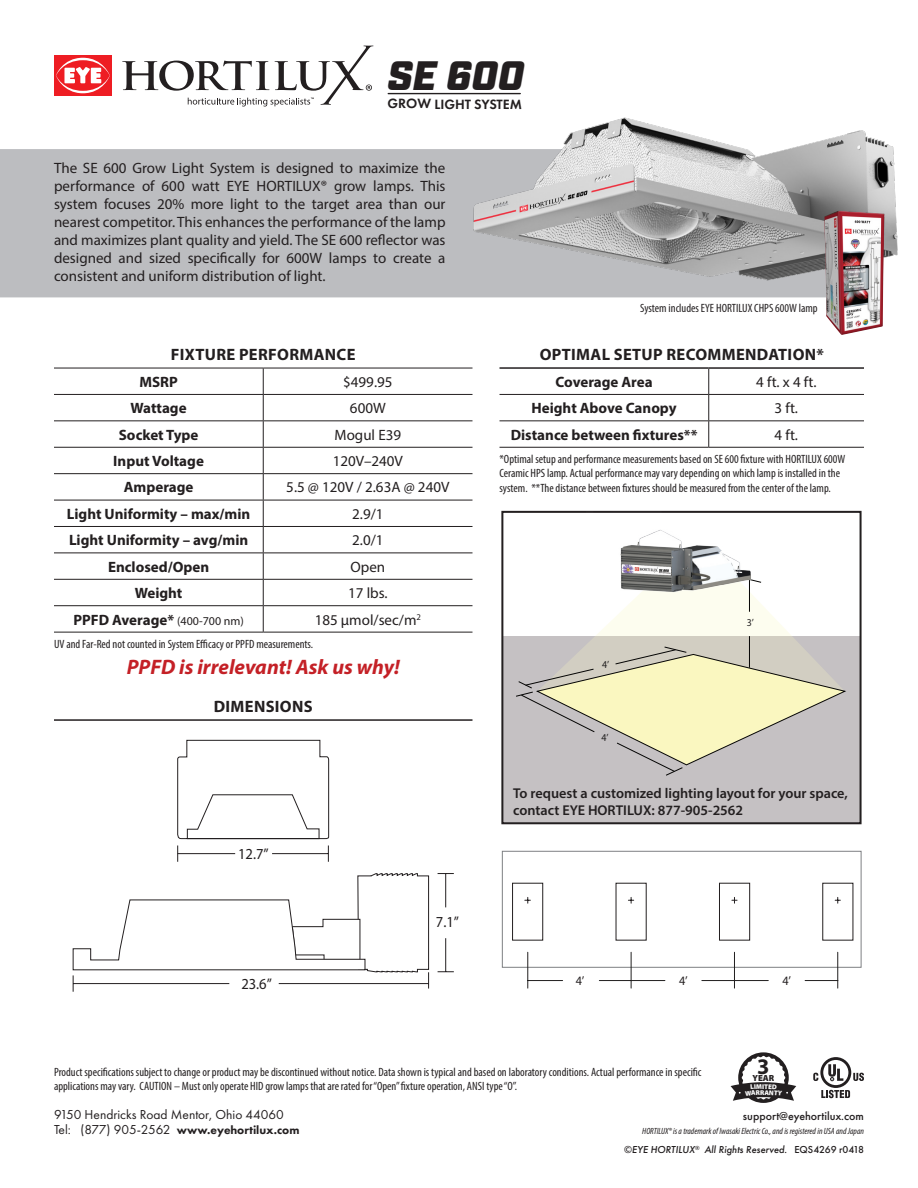
<style>
.page{position:relative;width:918px;height:1188px;background:#fff}
.page>*{position:absolute;margin:0;border:0;box-sizing:border-box;transform-origin:0 0}
.t1{font:italic 900 41.1px "Industry";color:#231f20}
.t2{font:700 22.35px "Myriad Pro";color:#231f20}
.t3{font:italic 700 21px "Myriad Pro";color:#c42026}
.t4{font:700 16.5px "Myriad Pro";letter-spacing:.02em;color:#231f20}
.t5{font:15.3px "Myriad Pro";color:#231f20;scale:.95 1}
.t6{font:15px/18px "Myriad Pro";color:#231f20;text-align:justify}
.t7{font:700 15px "Myriad Pro";color:#231f20}
.t8{font:600 14.25px/17.1px "Myriad Pro";color:#231f20}
.t9{font:600 13.95px "Futura PT";letter-spacing:-.005em;color:#231f20}
.t10{font:13.5px "Futura PT";color:#231f20}
.t11{font:12.9px "Myriad Pro";color:#231f20;scale:.95 1}
.t12{font:condensed 12px/14.4px "Myriad Pro";color:#231f20}
.t13{font:800 12px "Futura PT";color:#231f20}
.t14{font:500 12px "Futura PT";color:#231f20}
.t15{font:italic 500 10.5px "Futura PT";color:#231f20}
.t16{font:10.5px "Myriad Pro";color:#211f1f;scale:.95 1}
.t17{font:italic condensed 9px "Myriad Pro";color:#231f20}
.t18{font:900 8.85px "Myriad Pro";color:#231f20}
.t19{font:900 6.9px "Myriad Pro";color:#fff}
.s1{font-weight:400;font-size:12px}
.s2{font-weight:400;font-size:13.5px}
.s3{font-style:normal}
</style>
<div class="page">
<hr style="left:388px;top:93px;width:132px;height:1px;background:#231f20">
<div style="left:54px;top:55px;width:58px;height:41px;background:#ee1d23"></div>
<svg style="left:56px;top:58px;width:54px;height:35px"></svg>
<svg style="left:122px;top:46px;width:251px;height:60px"></svg>
<div style="left:0;top:149px;width:470px;height:148px;background:#bcbdc0"></div>
<img style="left:470px;top:92px;width:428px;height:206px">
<hr style="left:54px;top:368px;width:209px;height:1px;background:#231f20">
<hr style="left:263px;top:368px;width:209px;height:1px;background:#231f20">
<hr style="left:54px;top:394px;width:209px;height:1px;background:#231f20">
<hr style="left:263px;top:394px;width:209px;height:1px;background:#231f20">
<hr style="left:54px;top:420px;width:209px;height:1px;background:#231f20">
<hr style="left:263px;top:420px;width:209px;height:1px;background:#231f20">
<hr style="left:54px;top:447px;width:209px;height:1px;background:#231f20">
<hr style="left:263px;top:447px;width:209px;height:1px;background:#231f20">
<hr style="left:54px;top:473px;width:209px;height:1px;background:#231f20">
<hr style="left:263px;top:473px;width:209px;height:1px;background:#231f20">
<hr style="left:54px;top:500px;width:209px;height:1px;background:#231f20">
<hr style="left:263px;top:500px;width:209px;height:1px;background:#231f20">
<hr style="left:54px;top:526px;width:209px;height:1px;background:#231f20">
<hr style="left:263px;top:526px;width:209px;height:1px;background:#231f20">
<hr style="left:54px;top:553px;width:209px;height:1px;background:#231f20">
<hr style="left:263px;top:553px;width:209px;height:1px;background:#231f20">
<hr style="left:54px;top:579px;width:209px;height:1px;background:#231f20">
<hr style="left:263px;top:579px;width:209px;height:1px;background:#231f20">
<hr style="left:54px;top:605px;width:209px;height:1px;background:#231f20">
<hr style="left:263px;top:605px;width:209px;height:1px;background:#231f20">
<svg style="left:263px;top:368px;width:1px;height:264px"></svg>
<hr style="left:54px;top:632px;width:209px;height:1px;background:#231f20">
<hr style="left:263px;top:632px;width:209px;height:1px;background:#231f20">
<hr style="left:500px;top:367px;width:209px;height:2px;background:#231f20">
<hr style="left:709px;top:367px;width:155px;height:2px;background:#231f20">
<hr style="left:500px;top:394px;width:209px;height:1px;background:#231f20">
<hr style="left:709px;top:394px;width:155px;height:1px;background:#231f20">
<hr style="left:500px;top:420px;width:209px;height:1px;background:#231f20">
<hr style="left:709px;top:420px;width:155px;height:1px;background:#231f20">
<svg style="left:708px;top:369px;width:1px;height:78px"></svg>
<hr style="left:500px;top:447px;width:209px;height:1px;background:#231f20">
<hr style="left:709px;top:447px;width:155px;height:1px;background:#231f20">
<hr style="left:54px;top:719px;width:418px;height:2px;background:#231f20">
<div style="left:502px;top:636px;width:359px;height:187px;background:#c5c1c3"></div>
<div style="left:501px;top:511px;width:361px;height:313px;border:2px solid #231f20"></div>
<svg style="left:516px;top:606px;width:330px;height:170px"></svg>
<img style="left:586px;top:510px;width:177px;height:123px">
<div style="left:502px;top:851px;width:360px;height:117px;border:1px solid #7e8083"></div>
<div style="left:512px;top:883px;width:31px;height:58px;border:1px solid #231f20"></div>
<svg style="left:525px;top:897px;width:5px;height:6px"></svg>
<svg style="left:628px;top:897px;width:6px;height:6px"></svg>
<div style="left:719px;top:883px;width:31px;height:58px;border:1px solid #231f20"></div>
<svg style="left:732px;top:897px;width:5px;height:6px"></svg>
<div style="left:822px;top:883px;width:31px;height:58px;border:1px solid #231f20"></div>
<svg style="left:835px;top:897px;width:5px;height:6px"></svg>
<hr style="left:527px;top:952px;width:1px;height:36px;background:#211f1f">
<hr style="left:528px;top:980px;width:35px;height:1px;background:#211f1f">
<hr style="left:631px;top:952px;width:1px;height:36px;background:#211f1f">
<hr style="left:599px;top:980px;width:66px;height:1px;background:#211f1f">
<hr style="left:734px;top:952px;width:1px;height:36px;background:#211f1f">
<hr style="left:702px;top:980px;width:66px;height:1px;background:#211f1f">
<hr style="left:837px;top:952px;width:1px;height:36px;background:#211f1f">
<hr style="left:805px;top:980px;width:33px;height:1px;background:#211f1f">
<svg style="left:177px;top:740px;width:152px;height:122px"></svg>
<svg style="left:72px;top:873px;width:382px;height:119px"></svg>
<svg style="left:72px;top:873px;width:357px;height:100px"></svg>
<svg style="left:813px;top:1057px;width:51px;height:41px"></svg>
<img style="left:824px;top:211px;width:61px;height:124px">
<svg style="left:738px;top:1052px;width:51px;height:51px"></svg>
<svg style="left:731px;top:1056px;width:65px;height:45px"></svg>
<p class="t1" style="left:388px;top:51px;width:138px">SE 600</p>
<p class="t9" style="left:387px;top:95px;width:136px">GROW LIGHT SYSTEM</p>
<p class="t6" style="left:54px;top:159px;width:393px">The SE 600 Grow Light System is designed to maximize the performance of 600 watt EYE HORTILUX® grow lamps. This system focuses 20% more light to the target area than our nearest competitor. This enhances the performance of the lamp and maximizes plant quality and yield. The SE 600 reflector was designed and sized specifically for 600W lamps to create a consistent and uniform distribution of light.</p>
<p class="t4" style="left:171px;top:344px;width:186px">FIXTURE PERFORMANCE</p>
<p class="t7" style="left:139px;top:372px;width:40px">MSRP</p>
<p class="t6" style="left:343px;top:373px;width:51px">$499.95</p>
<p class="t7" style="left:131px;top:398px;width:58px">Wattage</p>
<p class="t6" style="left:350px;top:399px;width:37px">600W</p>
<p class="t7" style="left:119px;top:425px;width:81px">Socket Type</p>
<p class="t6" style="left:335px;top:425px;width:68px">Mogul E39</p>
<p class="t7" style="left:113px;top:451px;width:92px">Input Voltage</p>
<p class="t6" style="left:333px;top:452px;width:72px">120V–240V</p>
<p class="t7" style="left:124px;top:478px;width:71px">Amperage</p>
<p class="t6" style="left:286px;top:478px;width:165px">5.5 @ 120V / 2.63A @ 240V</p>
<p class="t7" style="left:67px;top:504px;width:185px">Light Uniformity – max/min</p>
<p class="t6" style="left:352px;top:505px;width:33px">2.9/1</p>
<p class="t7" style="left:69px;top:530px;width:181px">Light Uniformity – avg/min</p>
<p class="t6" style="left:352px;top:531px;width:33px">2.0/1</p>
<p class="t7" style="left:108px;top:557px;width:103px">Enclosed/Open</p>
<p class="t6" style="left:351px;top:557px;width:36px">Open</p>
<p class="t7" style="left:135px;top:583px;width:49px">Weight</p>
<p class="t6" style="left:348px;top:584px;width:41px">17 lbs.</p>
<p class="t7" style="left:73px;top:610px;width:172px">PPFD Average* <span class="s1">(400-700 nm)</span></p>
<p class="t6" style="left:315px;top:610px;width:108px">185 µmol/sec/m<sup>2</sup></p>
<p class="t12" style="left:54px;top:636px;width:261px">UV and Far-Red not counted in System Efficacy or PPFD measurements.</p>
<p class="t3" style="left:127px;top:653px;width:275px">PPFD is irrelevant! Ask us why!</p>
<p class="t4" style="left:214px;top:696px;width:101px">DIMENSIONS</p>
<p class="t5" style="left:238px;top:845px;width:34px">12.7”</p>
<p class="t5" style="left:241px;top:975px;width:34px">23.6”</p>
<p class="t5" style="left:436px;top:912px;width:26px">7.1”</p>
<p class="t12" style="left:640px;top:301px;width:179px">System includes EYE HORTILUX CHPS 600W lamp</p>
<p class="t4" style="left:540px;top:344px;width:286px">OPTIMAL SETUP RECOMMENDATION*</p>
<p class="t7" style="left:556px;top:372px;width:99px">Coverage Area</p>
<p class="t6" style="left:756px;top:373px;width:62px">4 ft. x 4 ft.</p>
<p class="t7" style="left:532px;top:398px;width:147px">Height Above Canopy</p>
<p class="t6" style="left:775px;top:399px;width:25px">3 ft.</p>
<p class="t7" style="left:511px;top:425px;width:188px">Distance between fixtures**</p>
<p class="t6" style="left:775px;top:425px;width:25px">4 ft.</p>
<p class="t12" style="left:500px;top:451px;width:347px">*Optimal setup and performance measurements based on SE 600 fixture with HORTILUX 600W<br>Ceramic HPS lamp. Actual performance may vary depending on which lamp is installed in the system. **The distance between fixtures should be measured from the center of the lamp.</p>
<p class="t16" style="left:602px;top:658px;width:9px">4’</p>
<p class="t16" style="left:601px;top:731px;width:9px">4’</p>
<p class="t16" style="left:747px;top:616px;width:9px">3’</p>
<p class="t5" style="left:730px;top:781px;width:26px">7.1”</p>
<p class="t8" style="left:513px;top:785px;width:336px">To request a customized lighting layout for your space, contact EYE HORTILUX: 877-905-2562</p>
<p class="t11" style="left:576px;top:972px;width:11px">4’</p>
<p class="t11" style="left:679px;top:972px;width:11px">4’</p>
<p class="t11" style="left:782px;top:972px;width:11px">4’</p>
<p class="t2" style="left:757px;top:1052px;width:14px">3</p>
<p class="t18" style="left:753px;top:1073px;width:23px">YEAR</p>
<p class="t19" style="left:762px;top:1082px;width:4px">I</p>
<p class="t12" style="left:54px;top:1065px;width:649px">Product specifications subject to change or product may be discontinued without notice. Data shown is typical and based on laboratory conditions. Actual performance in specific applications may vary. CAUTION – Must only operate HID grow lamps that are rated for “Open” fixture operation, ANSI type “O”.</p>
<p class="t10" style="left:54px;top:1106px;width:231px">9150 Hendricks Road Mentor, Ohio 44060</p>
<p class="t13" style="left:54px;top:1122px;width:247px"><span class="s2">Tel: (877) 905-2562</span> www.eyehortilux.com</p>
<p class="t14" style="left:743px;top:1109px;width:123px">support@eyehortilux.com</p>
<p class="t17" style="left:642px;top:1126px;width:223px">HORTILUX® is a trademark of Iwasaki Electric Co., and is registered in USA and Japan</p>
<p class="t15" style="left:624px;top:1143px;width:242px">©EYE HORTILUX<sup>®</sup> All Rights Reserved. <span class="s3">EQS4269 r0418</span></p>
</div>
